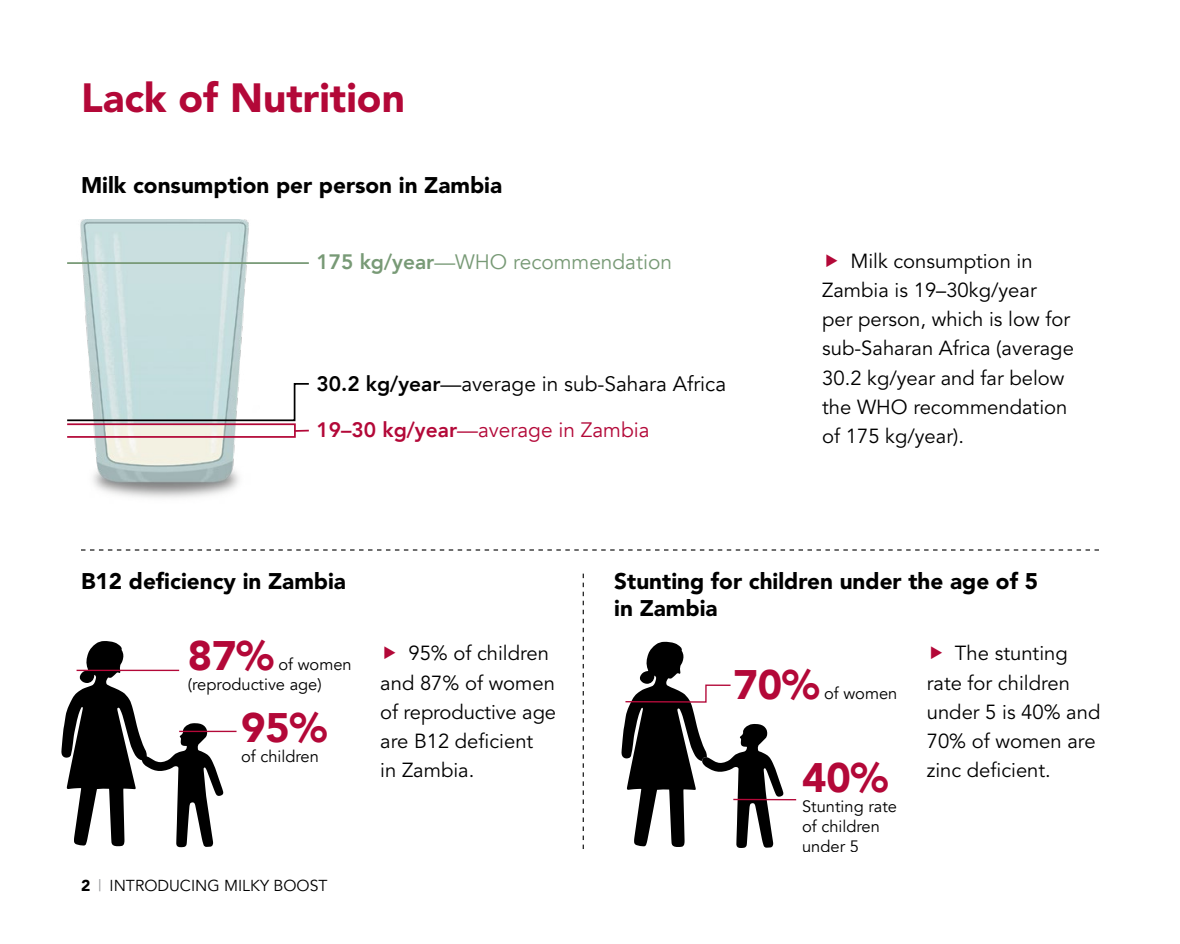
<style>
.page{position:relative;width:1180px;height:944px;background:#fff}
.page>*{position:absolute;margin:0;border:0;box-sizing:border-box;transform-origin:0 0}
.t1{font:900 41.18px "Avenir";color:#b30838}
.head_1{font:900 40.5px "Avenir";color:#b30838}
.figure_head{font:900 22.5px/27px "Avenir";color:#000}
.t2{font:20.93px/45.9px "Avenir";color:#000}
.t3{font:20.93px "Avenir";color:#789a76}
.figure_text{font:20.25px/29.2px "Avenir";color:#000}
.t4{font:16.43px/19.8px "Avenir";color:#000}
.t5{font:15.75px "Avenir";color:#000}
.s1{font-weight:800}
.s2{font-weight:800;color:#b30838}
.s3{color:#b30838}
.s4{font-weight:900}
.s5{color:#939598}
</style>
<div class="page">
<svg style="left:81px;top:549px;width:1018px;height:2px"></svg>
<svg style="left:583px;top:574px;width:1px;height:275px"></svg>
<svg style="left:61px;top:641px;width:163px;height:206px"></svg>
<hr style="left:77px;top:670px;width:102px;height:1px;background:#b30838">
<hr style="left:179px;top:731px;width:58px;height:1px;background:#b30838">
<svg style="left:621px;top:642px;width:163px;height:206px"></svg>
<hr style="left:733px;top:799px;width:63px;height:1px;background:#b30838">
<img style="left:80px;top:219px;width:169px;height:279px">
<div style="left:66px;top:423px;width:230px;height:15px;border:2px solid #b30838"></div>
<hr style="left:67px;top:262px;width:242px;height:2px;background:#789a76">
<svg style="left:67px;top:382px;width:242px;height:40px"></svg>
<svg style="left:295px;top:430px;width:14px;height:2px"></svg>
<p class="head_1" style="left:81px;top:73px;width:325px">Lack of Nutrition</p>
<p class="figure_head" style="left:81px;top:172px;width:423px">Milk consumption per person in Zambia</p>
<p class="t3" style="left:316px;top:249px;width:357px"><span class="s1">175 kg/year</span>—WHO recommendation</p>
<p class="t2" style="left:316px;top:361px;width:411px"><span class="s1">30.2 kg/year</span>—average in sub-Sahara Africa<br><span class="s2">19–30 kg/year</span><span class="s3">—average in Zambia</span></p>
<p class="figure_text" style="left:822px;top:247px;width:253px;text-indent:28px">Milk consumption in<br>Zambia is 19–30kg/year<br>per person, which is low for sub-Saharan Africa (average<br>30.2 kg/year and far below the WHO recommendation of 175 kg/year).</p>
<p class="figure_head" style="left:81px;top:568px;width:267px">B12 deficiency in Zambia</p>
<p class="figure_head" style="left:614px;top:568px;width:425px">Stunting for children under the age of 5 in Zambia</p>
<p class="t1" style="left:188px;top:621px;width:88px">87%</p>
<p class="t4" style="left:188px;top:655px;width:165px;text-indent:91px">of women (reproductive age)</p>
<p class="t1" style="left:241px;top:693px;width:88px">95%</p>
<p class="t4" style="left:241px;top:747px;width:79px">of children</p>
<p class="t5" style="left:81px;top:877px;width:248px"><span class="s4">2</span> <span class="s5">|</span> INTRODUCING MILKY BOOST</p>
<p class="figure_text" style="left:380px;top:639px;width:177px;text-indent:28px">95% of children and 87% of women of reproductive age are B12 deficient<br>in Zambia.</p>
<p class="figure_text" style="left:927px;top:639px;width:175px;text-indent:28px">The stunting rate for children under 5 is 40% and<br>70% of women are zinc deficient.</p>
<p class="t1" style="left:733px;top:649px;width:88px">70%</p>
<p class="t4" style="left:824px;top:683px;width:75px">of women</p>
<p class="t1" style="left:802px;top:743px;width:88px">40%</p>
<p class="t4" style="left:802px;top:797px;width:96px">Stunting rate of children under 5</p>
</div>
